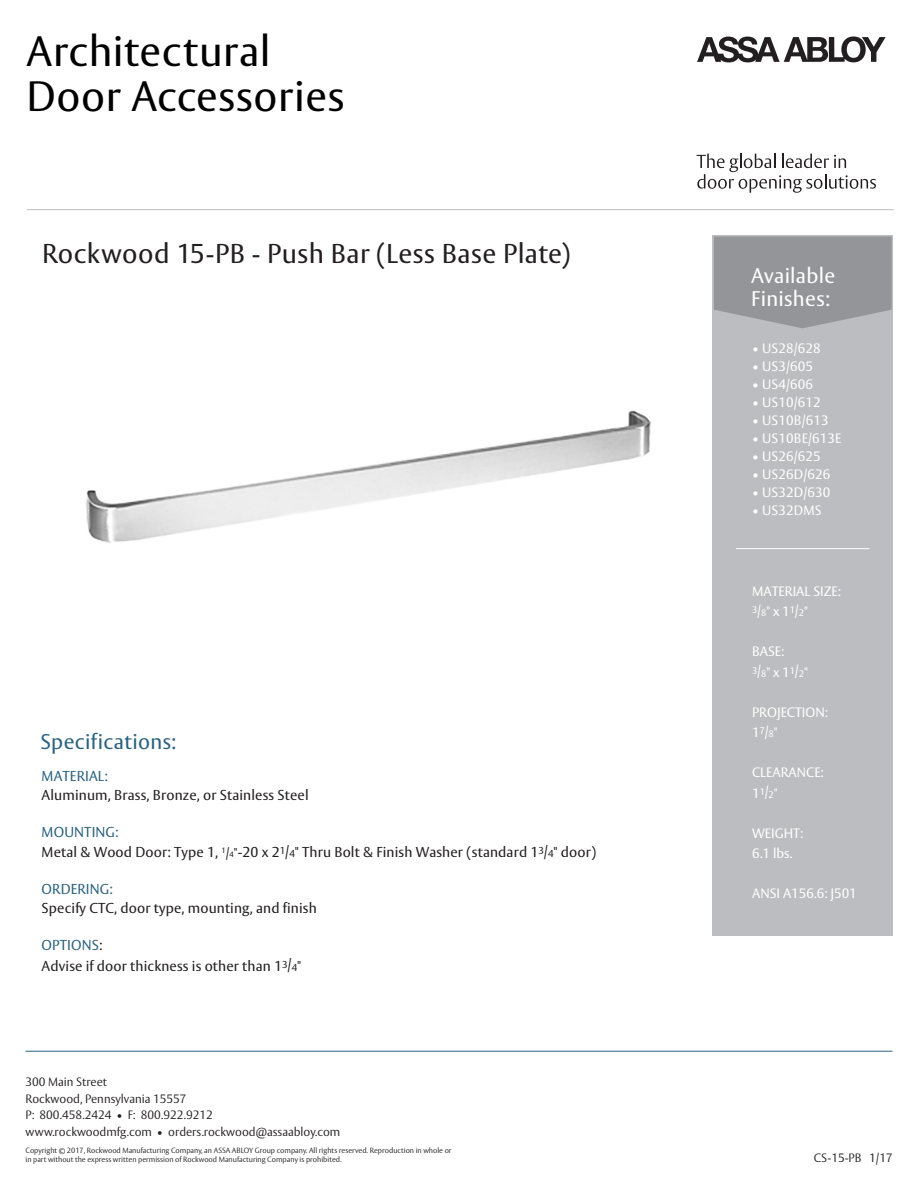
<style>
.page{position:relative;width:918px;height:1188px;background:#fff}
.page>*{position:absolute;margin:0;border:0;box-sizing:border-box;transform-origin:0 0}
.t1{font:42px/45.8px "ASSA Vesta";letter-spacing:.015em;color:#000}
.t2{font:27px "ASSA Vesta";letter-spacing:.015em;color:#231f20}
.t3{font:21px/22.5px "ASSA Vesta";letter-spacing:.015em;color:#fff}
.t4{font:21px "ASSA Vesta";letter-spacing:.015em;color:#2b627f}
.t5{font:14.25px/20.1px "ASSA Vesta";letter-spacing:.01em;color:#231f20}
.t6{font:14.25px "ASSA Vesta";letter-spacing:.01em;color:#2b627f}
.t7{font:13.5px/20.1px "ASSA Vesta";letter-spacing:.01em;color:#fff}
.t8{font:300 12px/16.5px "ASSA Vesta";color:#231f20}
.t9{font:300 7.5px/9px "ASSA Vesta";color:#231f20}
.s1{color:#2b627f}
.s2{font-size:12.75px}
.s3{font-size:7.65px}
.s4{font-size:10.05px}
.s5{font-size:9.45px}
</style>
<div class="page">
<div style="left:713px;top:235px;width:180px;height:701px;background:#bcbdc0"></div>
<svg style="left:714px;top:237px;width:178px;height:91px;background:#97989b"></svg>
<hr style="left:26px;top:1051px;width:866px;height:1px;background:#2b627f">
<hr style="left:736px;top:548px;width:134px;height:1px;background:#fff">
<img style="left:86px;top:410px;width:566px;height:133px">
<svg style="left:697px;top:36px;width:189px;height:26px"></svg>
<svg style="left:697px;top:154px;width:179px;height:39px"></svg>
<hr style="left:27px;top:209px;width:867px;height:1px;background:#bcbdc0">
<h1 class="t1" style="left:27px;top:30px;width:319px">Architectural<br>Door Accessories</h1>
<h2 class="t2" style="left:42px;top:237px;width:530px">Rockwood 15-PB - Push Bar (Less Base Plate)</h2>
<h3 class="t4" style="left:41px;top:729px;width:137px">Specifications:</h3>
<p class="t6" style="left:42px;top:767px;width:68px">MATERIAL:</p>
<p class="t5" style="left:42px;top:785px;width:269px">Aluminum, Brass, Bronze, or Stainless Steel</p>
<p class="t5" style="left:42px;top:823px;width:556px"><span class="s1">MOUNTING:<br></span>Metal &amp; Wood Door: Type 1, <sup>1</sup><span class="s2">/</span><span class="s3">4</span><span class="s2">"</span>-20 x 2<sup>1</sup>/<span class="s4">4</span>" Thru Bolt &amp; Finish Washer (standard 1<sup>3</sup>/<span class="s4">4</span>" door)</p>
<p class="t6" style="left:42px;top:881px;width:73px">ORDERING:</p>
<p class="t5" style="left:42px;top:899px;width:277px">Specify CTC, door type, mounting, and finish</p>
<p class="t5" style="left:42px;top:936px;width:261px"><span class="s1">OPTIONS</span>:<br>Advise if door thickness is other than 1<sup>3</sup>/<span class="s4">4</span>"</p>
<p class="t8" style="left:26px;top:1074px;width:316px">300 Main Street<br>Rockwood, Pennsylvania 15557<br>P: 800.458.2424 • F: 800.922.9212 www.rockwoodmfg.com • orders.rockwood@assaabloy.com</p>
<p class="t9" style="left:26px;top:1147px;width:428px">Copyright © 2017, Rockwood Manufacturing Company, an ASSA ABLOY Group company. All rights reserved. Reproduction in whole or in part without the express written permission of Rockwood Manufacturing Company is prohibited.</p>
<h3 class="t3" style="left:751px;top:265px;width:86px">Available<br>Finishes:</h3>
<p class="t7" style="left:752px;top:339px;width:70px">• US28/628</p>
<p class="t7" style="left:752px;top:357px;width:62px">• US3/605</p>
<p class="t7" style="left:752px;top:374px;width:62px">• US4/606</p>
<p class="t7" style="left:752px;top:392px;width:70px">• US10/612</p>
<p class="t7" style="left:752px;top:410px;width:78px">• US10B/613</p>
<p class="t7" style="left:752px;top:428px;width:91px">• US10BE/613E</p>
<p class="t7" style="left:752px;top:446px;width:70px">• US26/625</p>
<p class="t7" style="left:752px;top:464px;width:80px">• US26D/626</p>
<p class="t7" style="left:752px;top:482px;width:80px">• US32D/630</p>
<p class="t7" style="left:752px;top:500px;width:71px">• US32DMS</p>
<p class="t7" style="left:752px;top:582px;width:90px">MATERIAL SIZE:<br><sup>3</sup>/<span class="s5">8</span>" x 1<sup>1</sup>/<span class="s5">2</span>"</p>
<p class="t7" style="left:752px;top:642px;width:57px">BASE:<br><sup>3</sup>/<span class="s5">8</span>" x 1<sup>1</sup>/<span class="s5">2</span>"</p>
<p class="t7" style="left:752px;top:703px;width:77px">PROJECTION:<br>1<sup>7</sup>/<span class="s5">8</span>"</p>
<p class="t7" style="left:752px;top:763px;width:73px">CLEARANCE:<br>1<sup>1</sup>/<span class="s5">2</span>"</p>
<p class="t7" style="left:752px;top:824px;width:53px">WEIGHT:<br>6.1 lbs.</p>
<p class="t7" style="left:752px;top:884px;width:106px">ANSI A156.6: J501</p>
<p class="t8" style="left:814px;top:1151px;width:80px">CS-15-PB 1/17</p>
</div>
